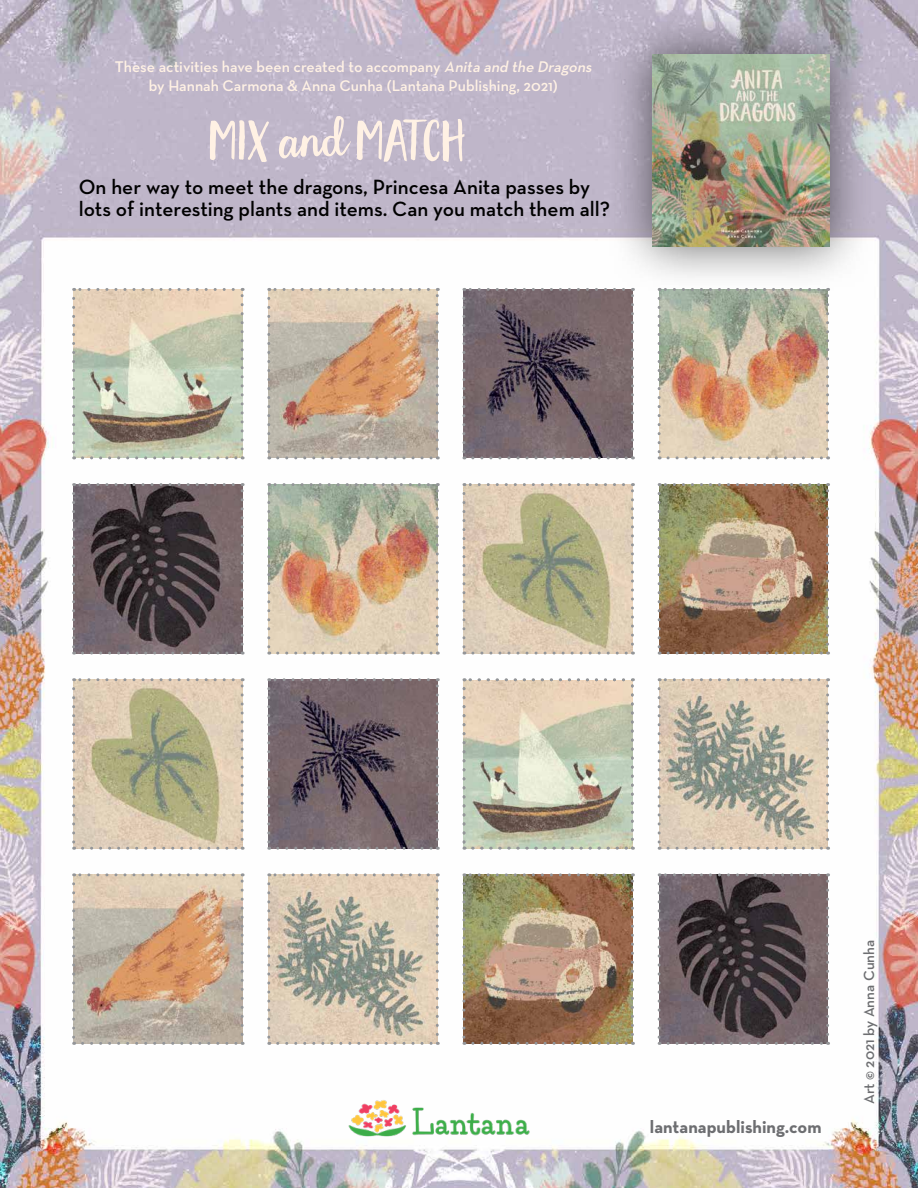
<style>
.page{position:relative;width:918px;height:1188px;background:#fff}
.page>*{position:absolute;margin:0;border:0;box-sizing:border-box;transform-origin:0 0}
.t1{font:54px "Garden Grown Caps";letter-spacing:-.015em;color:#fff1e4}
.t2{font:600 21px/22.6px "Neutraface Text";color:#000}
.t3{font:700 18px "Neutra Text";color:#6d6e71}
.t4{font:600 15.75px/18.9px "Neutraface Text";color:#fff1e4;text-align:center}
.t5{font:600 15px "Neutraface Text";color:#6d6e71}
.s1{font-style:italic}
.s2{font-family:"Garden Grown"}
</style>
<div class="page">
<img style="left:0;top:0;width:918px;height:1188px">
<img style="left:74px;top:290px;width:168px;height:168px">
<svg style="left:72px;top:298px;width:3px;height:161px"></svg>
<svg style="left:83px;top:456px;width:160px;height:3px"></svg>
<svg style="left:241px;top:288px;width:3px;height:161px"></svg>
<svg style="left:74px;top:288px;width:159px;height:3px"></svg>
<img style="left:74px;top:485px;width:168px;height:168px">
<svg style="left:72px;top:493px;width:3px;height:162px"></svg>
<svg style="left:83px;top:652px;width:160px;height:3px"></svg>
<svg style="left:241px;top:483px;width:3px;height:161px"></svg>
<svg style="left:74px;top:483px;width:159px;height:3px"></svg>
<img style="left:74px;top:680px;width:168px;height:168px">
<svg style="left:72px;top:689px;width:3px;height:161px"></svg>
<svg style="left:83px;top:847px;width:160px;height:3px"></svg>
<svg style="left:241px;top:678px;width:3px;height:161px"></svg>
<svg style="left:74px;top:678px;width:159px;height:3px"></svg>
<img style="left:74px;top:875px;width:168px;height:168px">
<svg style="left:72px;top:884px;width:3px;height:161px"></svg>
<svg style="left:83px;top:1042px;width:160px;height:3px"></svg>
<svg style="left:241px;top:873px;width:3px;height:162px"></svg>
<svg style="left:74px;top:873px;width:159px;height:3px"></svg>
<img style="left:269px;top:289px;width:168px;height:169px">
<svg style="left:267px;top:298px;width:3px;height:161px"></svg>
<svg style="left:278px;top:456px;width:160px;height:3px"></svg>
<svg style="left:436px;top:288px;width:3px;height:161px"></svg>
<svg style="left:269px;top:288px;width:159px;height:3px"></svg>
<img style="left:269px;top:485px;width:168px;height:168px">
<svg style="left:267px;top:493px;width:3px;height:162px"></svg>
<svg style="left:278px;top:652px;width:160px;height:3px"></svg>
<svg style="left:436px;top:483px;width:3px;height:161px"></svg>
<svg style="left:269px;top:483px;width:159px;height:3px"></svg>
<img style="left:269px;top:680px;width:168px;height:168px">
<svg style="left:267px;top:689px;width:3px;height:161px"></svg>
<svg style="left:278px;top:847px;width:160px;height:3px"></svg>
<svg style="left:436px;top:678px;width:3px;height:161px"></svg>
<svg style="left:269px;top:678px;width:159px;height:3px"></svg>
<img style="left:269px;top:875px;width:168px;height:168px">
<svg style="left:267px;top:884px;width:3px;height:161px"></svg>
<svg style="left:278px;top:1042px;width:160px;height:3px"></svg>
<svg style="left:436px;top:873px;width:3px;height:162px"></svg>
<svg style="left:269px;top:873px;width:159px;height:3px"></svg>
<img style="left:464px;top:291px;width:168px;height:167px">
<svg style="left:462px;top:298px;width:3px;height:161px"></svg>
<svg style="left:473px;top:456px;width:160px;height:3px"></svg>
<svg style="left:631px;top:292px;width:3px;height:157px"></svg>
<svg style="left:464px;top:288px;width:143px;height:3px"></svg>
<img style="left:464px;top:485px;width:168px;height:168px">
<svg style="left:462px;top:493px;width:3px;height:162px"></svg>
<svg style="left:473px;top:652px;width:160px;height:3px"></svg>
<svg style="left:631px;top:483px;width:3px;height:161px"></svg>
<svg style="left:464px;top:483px;width:160px;height:3px"></svg>
<img style="left:464px;top:680px;width:168px;height:168px">
<svg style="left:462px;top:689px;width:3px;height:161px"></svg>
<svg style="left:473px;top:847px;width:160px;height:3px"></svg>
<svg style="left:631px;top:678px;width:3px;height:161px"></svg>
<svg style="left:464px;top:678px;width:160px;height:3px"></svg>
<img style="left:659px;top:875px;width:169px;height:168px">
<svg style="left:658px;top:884px;width:3px;height:161px"></svg>
<svg style="left:668px;top:1042px;width:161px;height:3px"></svg>
<svg style="left:826px;top:873px;width:3px;height:162px"></svg>
<svg style="left:659px;top:873px;width:160px;height:3px"></svg>
<img style="left:659px;top:292px;width:169px;height:166px">
<svg style="left:658px;top:298px;width:3px;height:161px"></svg>
<svg style="left:668px;top:456px;width:161px;height:3px"></svg>
<svg style="left:826px;top:292px;width:3px;height:157px"></svg>
<img style="left:659px;top:485px;width:169px;height:168px">
<svg style="left:658px;top:493px;width:3px;height:162px"></svg>
<svg style="left:668px;top:652px;width:161px;height:3px"></svg>
<svg style="left:826px;top:483px;width:3px;height:161px"></svg>
<svg style="left:659px;top:483px;width:160px;height:3px"></svg>
<img style="left:659px;top:680px;width:169px;height:168px">
<svg style="left:658px;top:689px;width:3px;height:161px"></svg>
<svg style="left:668px;top:847px;width:161px;height:3px"></svg>
<svg style="left:826px;top:678px;width:3px;height:161px"></svg>
<svg style="left:659px;top:678px;width:160px;height:3px"></svg>
<img style="left:464px;top:875px;width:168px;height:168px">
<svg style="left:462px;top:884px;width:3px;height:161px"></svg>
<svg style="left:473px;top:1042px;width:160px;height:3px"></svg>
<svg style="left:631px;top:873px;width:3px;height:162px"></svg>
<svg style="left:464px;top:873px;width:160px;height:3px"></svg>
<div style="left:607px;top:8px;width:268px;height:284px;background:#000;opacity:.6"></div>
<img style="left:653px;top:54px;width:176px;height:192px">
<img style="left:332px;top:1079px;width:213px;height:78px">
<p class="t4" style="left:115px;top:57px;width:482px">These activities have been created to accompany <span class="s1">Anita and the Dragons </span>by Hannah Carmona &amp; Anna Cunha (Lantana Publishing, 2021)</p>
<h1 class="t1" style="left:210px;top:110px;width:257px">MIX <span class="s2">and</span> MATCH</h1>
<h2 class="t2" style="left:79px;top:175px;width:533px">On her way to meet the dragons, Princesa Anita passes by lots of interesting plants and items. Can you match them all?</h2>
<p class="t3" style="left:650px;top:1116px;width:173px">lantanapublishing.com</p>
<p class="t5" style="left:860px;top:1104px;width:166px;rotate:-90deg">Art © 2021 by Anna Cunha</p>
</div>
